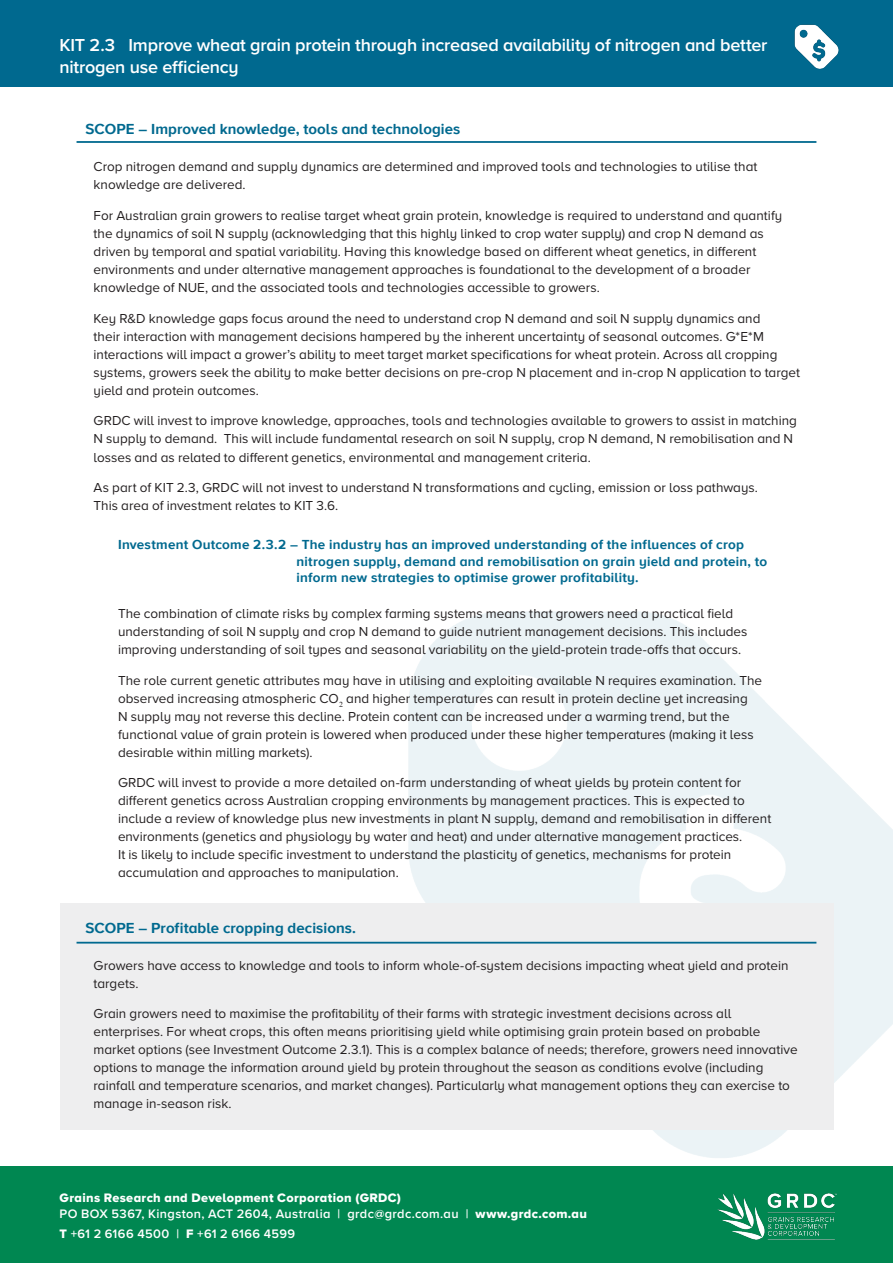
<style>
.page{position:relative;width:893px;height:1263px;background:#fff}
.page>*{position:absolute;margin:0;border:0;box-sizing:border-box;transform-origin:0 0}
.Banner_body_text{font:600 18px/21.6px "Proxima Nova A";letter-spacing:-.015em;color:#fff}
.Text_heading_1_-_col{font:700 15px "Proxima Nova AW01";letter-spacing:.005em;color:#00698f}
.Body_text{font:13.5px/18px "Proxima Nova A";color:#231f20}
.Text_heading_2_-_col{font:700 13.5px/16.5px "Proxima Nova AW01";letter-spacing:.02em;color:#00698f}
.t1{font:600 12.75px "Proxima Nova A";letter-spacing:.03em;color:#fff}
.t2{font:12.75px "Proxima Nova A Extrabld";letter-spacing:.025em;color:#fff}
.s1{font-family:"Proxima Nova A Extrabld";font-weight:400}
</style>
<div class="page">
<div style="left:60px;top:903px;width:773px;height:226px;background:#eeeeef"></div>
<div style="left:0;top:0;width:893px;height:86px;background:#00698f"></div>
<hr style="left:77px;top:942px;width:739px;height:1px;background:#00698f">
<div style="left:0;top:1166px;width:893px;height:97px;background:#008751"></div>
<img style="left:717px;top:1193px;width:120px;height:47px">
<img style="left:794px;top:24px;width:45px;height:45px">
<hr style="left:77px;top:141px;width:739px;height:2px;background:#00698f">
<p class="Banner_body_text" style="left:60px;top:34px;width:709px">KIT 2.3 Improve wheat grain protein through increased availability of nitrogen and better nitrogen use efficiency</p>
<p class="Text_heading_1_-_col" style="left:86px;top:120px;width:376px">SCOPE – Improved knowledge, tools and technologies</p>
<p class="Body_text" style="left:94px;top:157px;width:665px">Crop nitrogen demand and supply dynamics are determined and improved tools and technologies to utilise that knowledge are delivered.</p>
<p class="Body_text" style="left:94px;top:206px;width:690px">For Australian grain growers to realise target wheat grain protein, knowledge is required to understand and quantify the dynamics of soil N supply (acknowledging that this highly linked to crop water supply) and crop N demand as driven by temporal and spatial variability. Having this knowledge based on different wheat genetics, in different environments and under alternative management approaches is foundational to the development of a broader knowledge of NUE, and the associated tools and technologies accessible to growers.</p>
<p class="Body_text" style="left:94px;top:309px;width:708px">Key R&amp;D knowledge gaps focus around the need to understand crop N demand and soil N supply dynamics and<br>their interaction with management decisions hampered by the inherent uncertainty of seasonal outcomes. G*E*M interactions will impact a grower’s ability to meet target market specifications for wheat protein. Across all cropping systems, growers seek the ability to make better decisions on pre-crop N placement and in-crop N application to target yield and protein outcomes.</p>
<p class="Body_text" style="left:94px;top:411px;width:705px">GRDC will invest to improve knowledge, approaches, tools and technologies available to growers to assist in matching<br>N supply to demand. This will include fundamental research on soil N supply, crop N demand, N remobilisation and N losses and as related to different genetics, environmental and management criteria.</p>
<p class="Body_text" style="left:94px;top:478px;width:666px">As part of KIT 2.3, GRDC will not invest to understand N transformations and cycling, emission or loss pathways.<br>This area of investment relates to KIT 3.6.</p>
<p class="Text_heading_2_-_col" style="left:297px;top:536px;width:472px;text-indent:-179px">Investment Outcome 2.3.2 – The industry has an improved understanding of the influences of crop nitrogen supply, demand and remobilisation on grain yield and protein, to inform new strategies to optimise grower profitability.</p>
<p class="Body_text" style="left:118px;top:604px;width:631px">The combination of climate risks by complex farming systems means that growers need a practical field understanding of soil N supply and crop N demand to guide nutrient management decisions. This includes improving understanding of soil types and seasonal variability on the yield-protein trade-offs that occurs.</p>
<p class="Body_text" style="left:118px;top:670px;width:646px">The role current genetic attributes may have in utilising and exploiting available N requires examination. The observed increasing atmospheric CO and higher temperatures can result in protein decline yet increasing<br>N supply may not reverse this decline. Protein content can be increased under a warming trend, but the functional value of grain protein is lowered when produced under these higher temperatures (making it less desirable within milling markets).</p>
<p class="Body_text" style="left:118px;top:773px;width:655px">GRDC will invest to provide a more detailed on-farm understanding of wheat yields by protein content for different genetics across Australian cropping environments by management practices. This is expected to include a review of knowledge plus new investments in plant N supply, demand and remobilisation in different environments (genetics and physiology by water and heat) and under alternative management practices.<br>It is likely to include specific investment to understand the plasticity of genetics, mechanisms for protein accumulation and approaches to manipulation.</p>
<p class="Text_heading_1_-_col" style="left:86px;top:920px;width:272px">SCOPE – Profitable cropping decisions.</p>
<p class="Body_text" style="left:94px;top:955px;width:696px">Growers have access to knowledge and tools to inform whole-of-system decisions impacting wheat yield and protein targets.</p>
<p class="Body_text" style="left:94px;top:1004px;width:706px">Grain growers need to maximise the profitability of their farms with strategic investment decisions across all enterprises. For wheat crops, this often means prioritising yield while optimising grain protein based on probable market options (see Investment Outcome 2.3.1). This is a complex balance of needs; therefore, growers need innovative options to manage the information around yield by protein throughout the season as conditions evolve (including rainfall and temperature scenarios, and market changes). Particularly what management options they can exercise to manage in-season risk.</p>
<p class="t2" style="left:60px;top:1188px;width:343px">Grains Research and Development Corporation (GRDC)</p>
<p class="t1" style="left:60px;top:1204px;width:529px">PO BOX 5367, Kingston, ACT 2604, Australia | grdc@grdc.com.au | <span class="s1">www.grdc.com.au</span></p>
<p class="t1" style="left:60px;top:1224px;width:237px"><span class="s1">T</span> +61 2 6166 4500 | <span class="s1">F</span> +61 2 6166 4599</p>
</div>
